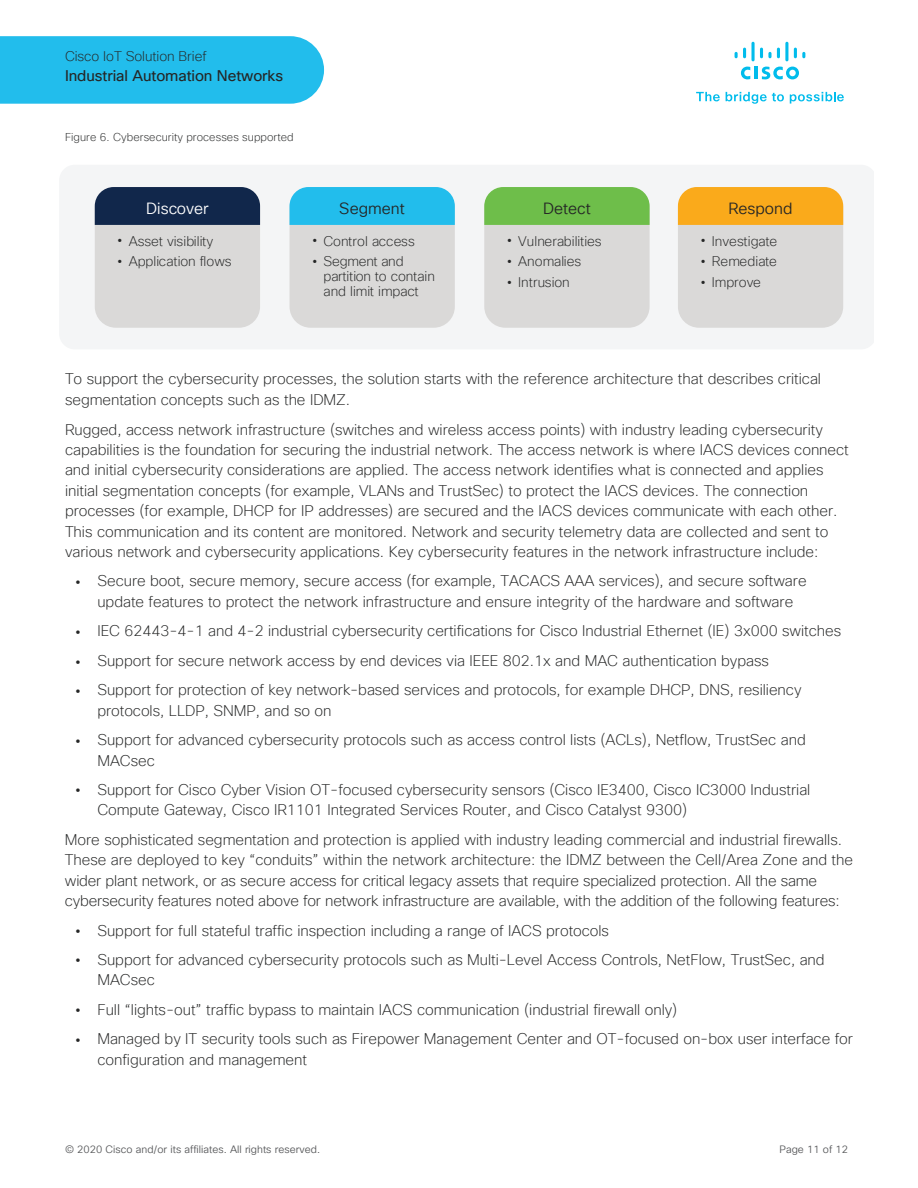
<style>
.page{position:relative;width:918px;height:1188px;background:#fff}
.page>*{position:absolute;margin:0;border:0;box-sizing:border-box;transform-origin:0 0}
.t1{font:15.9px "Cisco Sans TT Light";letter-spacing:-.005em;color:#252626}
.t2{font:15.9px "Cisco Sans TT Light";letter-spacing:-.005em;color:#fff}
.t3{font:200 15.15px/20.4px "Cisco Sans TT";letter-spacing:-.005em;color:#252626}
.t4{font:15.15px "Cisco Sans TT";letter-spacing:-.005em;color:#252626}
.t5{font:200 13.65px/14.7px "Cisco Sans TT";letter-spacing:-.005em;color:#252626}
.t6{font:200 11.1px "Cisco Sans TT";letter-spacing:.005em;color:#252626}
.t7{font:10.5px "Cisco Sans TT Light";letter-spacing:.005em;color:#58595b}
</style>
<div class="page">
<div style="left:0;top:36px;width:324px;height:68px;background:#22bdec"></div>
<svg style="left:696px;top:92px;width:24px;height:9px"></svg>
<svg style="left:726px;top:92px;width:58px;height:12px"></svg>
<svg style="left:790px;top:92px;width:54px;height:12px"></svg>
<svg style="left:741px;top:67px;width:58px;height:12px"></svg>
<svg style="left:735px;top:48px;width:11px;height:10px"></svg>
<svg style="left:751px;top:42px;width:4px;height:19px"></svg>
<svg style="left:760px;top:48px;width:20px;height:10px"></svg>
<hr style="left:785px;top:42px;width:3px;height:19px;background:#01bcec;border-radius:2px">
<svg style="left:794px;top:48px;width:11px;height:10px"></svg>
<div style="left:60px;top:165px;width:813px;height:184px;background:#f4f5f6"></div>
<div style="left:95px;top:187px;width:165px;height:141px;background:#dad9d8;border-radius:21px"></div>
<div style="left:95px;top:187px;width:165px;height:38px;background:#11274b"></div>
<img style="left:101px;top:218px;width:153px;height:1px">
<div style="left:290px;top:187px;width:165px;height:141px;background:#dad9d8;border-radius:21px"></div>
<div style="left:290px;top:187px;width:165px;height:38px;background:#22bdec"></div>
<img style="left:296px;top:218px;width:152px;height:1px">
<div style="left:484px;top:187px;width:166px;height:141px;background:#dad9d8;border-radius:21px"></div>
<div style="left:484px;top:187px;width:166px;height:38px;background:#6ebe4a"></div>
<img style="left:491px;top:218px;width:152px;height:1px">
<div style="left:678px;top:187px;width:165px;height:141px;background:#dad9d8;border-radius:21px"></div>
<div style="left:678px;top:187px;width:165px;height:38px;background:#faaa1b"></div>
<img style="left:684px;top:218px;width:153px;height:1px">
<p class="t5" style="left:65px;top:50px;width:143px">Cisco IoT Solution Brief</p>
<p class="t4" style="left:65px;top:66px;width:220px">Industrial Automation Networks</p>
<p class="t6" style="left:65px;top:130px;width:230px">Figure 6. Cybersecurity processes supported</p>
<p class="t2" style="left:146px;top:198px;width:64px">Discover</p>
<p class="t5" style="left:118px;top:234px;width:97px">• Asset visibility</p>
<p class="t5" style="left:118px;top:255px;width:115px">• Application flows</p>
<p class="t1" style="left:339px;top:198px;width:67px">Segment</p>
<p class="t5" style="left:313px;top:234px;width:104px">• Control access</p>
<p class="t5" style="left:323px;top:255px;width:113px;text-indent:-11px">• Segment and partition to contain and limit impact</p>
<p class="t1" style="left:543px;top:198px;width:49px">Detect</p>
<p class="t5" style="left:507px;top:234px;width:96px">• Vulnerabilities</p>
<p class="t5" style="left:507px;top:255px;width:75px">• Anomalies</p>
<p class="t5" style="left:507px;top:275px;width:64px">• Intrusion</p>
<p class="t1" style="left:728px;top:198px;width:66px">Respond</p>
<p class="t5" style="left:701px;top:234px;width:78px">• Investigate</p>
<p class="t5" style="left:701px;top:255px;width:77px">• Remediate</p>
<p class="t5" style="left:701px;top:275px;width:62px">• Improve</p>
<p class="t3" style="left:65px;top:369px;width:758px">To support the cybersecurity processes, the solution starts with the reference architecture that describes critical segmentation concepts such as the IDMZ.</p>
<p class="t3" style="left:65px;top:419px;width:785px">Rugged, access network infrastructure (switches and wireless access points) with industry leading cybersecurity capabilities is the foundation for securing the industrial network. The access network is where IACS devices connect and initial cybersecurity considerations are applied. The access network identifies what is connected and applies initial segmentation concepts (for example, VLANs and TrustSec) to protect the IACS devices. The connection processes (for example, DHCP for IP addresses) are secured and the IACS devices communicate with each other.<br>This communication and its content are monitored. Network and security telemetry data are collected and sent to various network and cybersecurity applications. Key cybersecurity features in the network infrastructure include:</p>
<p class="t3" style="left:76px;top:571px;width:732px;text-align:center">• Secure boot, secure memory, secure access (for example, TACACS AAA services), and secure software update features to protect the network infrastructure and ensure integrity of the hardware and software</p>
<p class="t3" style="left:76px;top:621px;width:767px">• IEC 62443-4-1 and 4-2 industrial cybersecurity certifications for Cisco Industrial Ethernet (IE) 3x000 switches</p>
<p class="t3" style="left:76px;top:651px;width:695px">• Support for secure network access by end devices via IEEE 802.1x and MAC authentication bypass</p>
<p class="t3" style="left:97px;top:680px;width:706px;text-indent:-22px">• Support for protection of key network-based services and protocols, for example DHCP, DNS, resiliency protocols, LLDP, SNMP, and so on</p>
<p class="t3" style="left:97px;top:730px;width:710px;text-indent:-22px">• Support for advanced cybersecurity protocols such as access control lists (ACLs), Netflow, TrustSec and<br>MACsec</p>
<p class="t3" style="left:97px;top:780px;width:715px;text-indent:-22px">• Support for Cisco Cyber Vision OT-focused cybersecurity sensors (Cisco IE3400, Cisco IC3000 Industrial<br>Compute Gateway, Cisco IR1101 Integrated Services Router, and Cisco Catalyst 9300)</p>
<p class="t3" style="left:65px;top:830px;width:790px">More sophisticated segmentation and protection is applied with industry leading commercial and industrial firewalls.<br>These are deployed to key “conduits” within the network architecture: the IDMZ between the Cell/Area Zone and the wider plant network, or as secure access for critical legacy assets that require specialized protection. All the same cybersecurity features noted above for network infrastructure are available, with the addition of the following features:</p>
<p class="t3" style="left:76px;top:921px;width:535px">• Support for full stateful traffic inspection including a range of IACS protocols</p>
<p class="t3" style="left:97px;top:950px;width:729px;text-indent:-22px">• Support for advanced cybersecurity protocols such as Multi-Level Access Controls, NetFlow, TrustSec, and<br>MACsec</p>
<p class="t3" style="left:76px;top:1000px;width:603px">• Full “lights-out” traffic bypass to maintain IACS communication (industrial firewall only)</p>
<p class="t3" style="left:97px;top:1029px;width:757px;text-indent:-22px">• Managed by IT security tools such as Firepower Management Center and OT-focused on-box user interface for configuration and management</p>
<p class="t7" style="left:65px;top:1143px;width:257px">© 2020 Cisco and/or its affiliates. All rights reserved.</p>
<p class="t7" style="left:779px;top:1143px;width:70px">Page 11 of 12</p>
</div>
